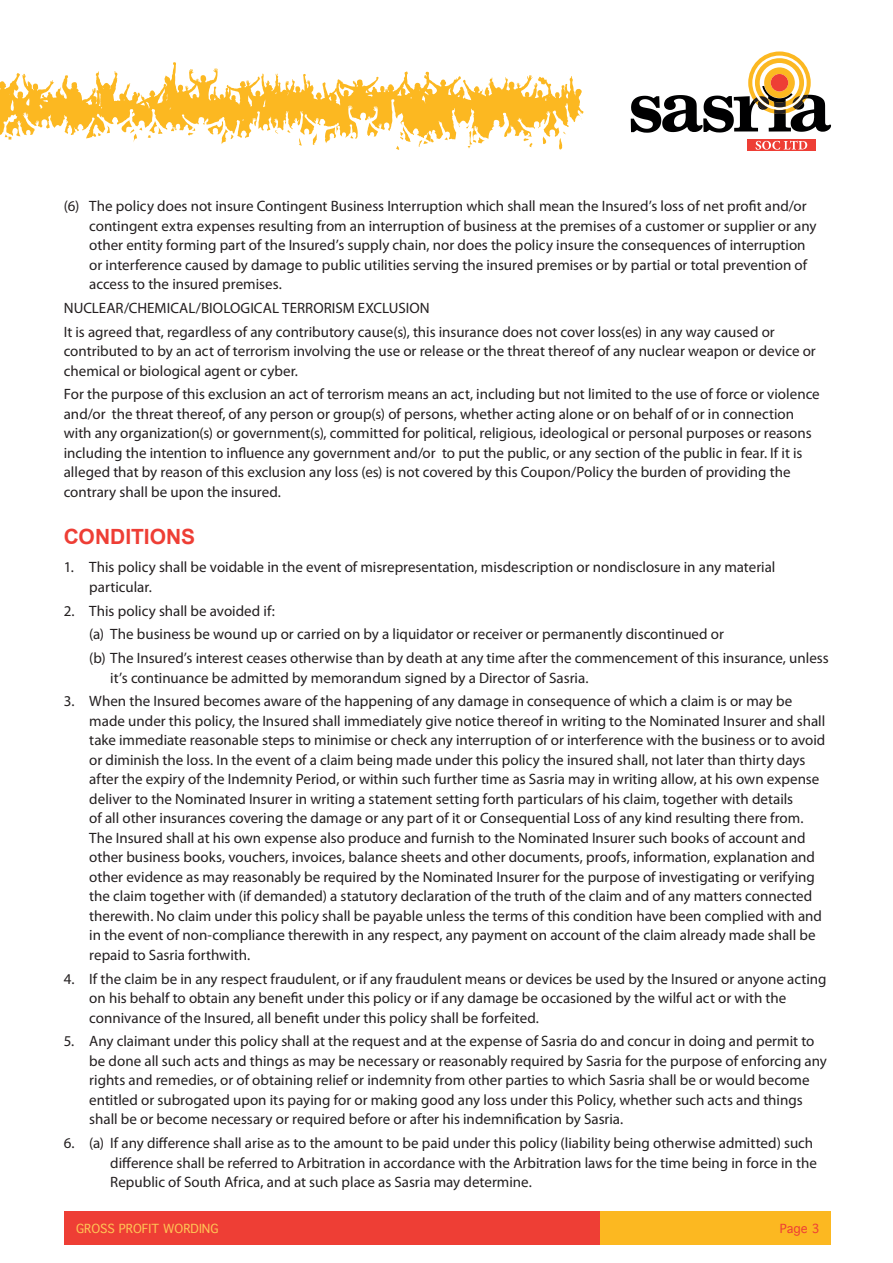
<style>
.page{position:relative;width:893px;height:1263px;background:#fff}
.page>*{position:absolute;margin:0;border:0;box-sizing:border-box;transform-origin:0 0}
.t1{font:700 21px "Arial";color:#ee3e35}
.t2{font:15px/19.5px "Myriad Pro";color:#231f20}
.t3{font:12px "Geneva";color:#fec555}
.t4{font:12px "Geneva";color:#ee3e35}
</style>
<div class="page">
<div style="left:747px;top:139px;width:69px;height:12px;background:#ee3e35"></div>
<svg style="left:756px;top:141px;width:51px;height:9px"></svg>
<svg style="left:631px;top:51px;width:200px;height:82px"></svg>
<div style="left:771px;top:74px;width:17px;height:18px;background:#ee3e35;border-radius:50%"></div>
<div style="left:584px;top:1211px;width:246px;height:33px;background:#fcb821"></div>
<div style="left:65px;top:1211px;width:535px;height:33px;background:#ee3e35"></div>
<svg style="left:467px;top:142px;width:16px;height:7px"></svg>
<svg style="left:0;top:62px;width:559px;height:80px"></svg>
<svg style="left:350px;top:135px;width:3px;height:4px"></svg>
<svg style="left:367px;top:123px;width:11px;height:14px"></svg>
<svg style="left:419px;top:139px;width:15px;height:8px"></svg>
<svg style="left:396px;top:126px;width:15px;height:24px"></svg>
<svg style="left:444px;top:137px;width:4px;height:3px"></svg>
<svg style="left:559px;top:76px;width:25px;height:74px"></svg>
<p class="t2" style="left:89px;top:196px;width:729px;text-indent:-26px">(6) The policy does not insure Contingent Business Interruption which shall mean the Insured’s loss of net profit and/or contingent extra expenses resulting from an interruption of business at the premises of a customer or supplier or any other entity forming part of the Insured’s supply chain, nor does the policy insure the consequences of interruption or interference caused by damage to public utilities serving the insured premises or by partial or total prevention of access to the insured premises.</p>
<p class="t2" style="left:64px;top:296px;width:712px;line-height:23.7px">NUCLEAR/CHEMICAL/BIOLOGICAL TERRORISM EXCLUSION<br>It is agreed that, regardless of any contributory cause(s), this insurance does not cover loss(es) in any way caused or</p>
<p class="t2" style="left:64px;top:341px;width:754px">contributed to by an act of terrorism involving the use or release or the threat thereof of any nuclear weapon or device or chemical or biological agent or cyber.</p>
<p class="t2" style="left:64px;top:384px;width:757px">For the purpose of this exclusion an act of terrorism means an act, including but not limited to the use of force or violence and/or the threat thereof, of any person or group(s) of persons, whether acting alone or on behalf of or in connection with any organization(s) or government(s), committed for political, religious, ideological or personal purposes or reasons including the intention to influence any government and/or to put the public, or any section of the public in fear. If it is alleged that by reason of this exclusion any loss (es) is not covered by this Coupon/Policy the burden of providing the contrary shall be upon the insured.</p>
<h1 class="t1" style="left:64px;top:523px;width:133px">CONDITIONS</h1>
<p class="t2" style="left:89px;top:557px;width:688px;text-indent:-26px">1. This policy shall be voidable in the event of misrepresentation, misdescription or nondisclosure in any material particular.</p>
<p class="t2" style="left:89px;top:598px;width:741px;line-height:23.7px;text-indent:-26px">2. This policy shall be avoided if:<br>(a) The business be wound up or carried on by a liquidator or receiver or permanently discontinued or<br>(b) The Insured’s interest ceases otherwise than by death at any time after the commencement of this insurance, unless</p>
<p class="t2" style="left:110px;top:668px;width:480px">it’s continuance be admitted by memorandum signed by a Director of Sasria.</p>
<p class="t2" style="left:89px;top:691px;width:738px;text-indent:-26px">3. When the Insured becomes aware of the happening of any damage in consequence of which a claim is or may be made under this policy, the Insured shall immediately give notice thereof in writing to the Nominated Insurer and shall take immediate reasonable steps to minimise or check any interruption of or interference with the business or to avoid or diminish the loss. In the event of a claim being made under this policy the insured shall, not later than thirty days after the expiry of the Indemnity Period, or within such further time as Sasria may in writing allow, at his own expense deliver to the Nominated Insurer in writing a statement setting forth particulars of his claim, together with details<br>of all other insurances covering the damage or any part of it or Consequential Loss of any kind resulting there from.<br>The Insured shall at his own expense also produce and furnish to the Nominated Insurer such books of account and other business books, vouchers, invoices, balance sheets and other documents, proofs, information, explanation and other evidence as may reasonably be required by the Nominated Insurer for the purpose of investigating or verifying the claim together with (if demanded) a statutory declaration of the truth of the claim and of any matters connected therewith. No claim under this policy shall be payable unless the terms of this condition have been complied with and in the event of non-compliance therewith in any respect, any payment on account of the claim already made shall be repaid to Sasria forthwith.</p>
<p class="t2" style="left:89px;top:969px;width:739px;text-indent:-26px">4. If the claim be in any respect fraudulent, or if any fraudulent means or devices be used by the Insured or anyone acting on his behalf to obtain any benefit under this policy or if any damage be occasioned by the wilful act or with the connivance of the Insured, all benefit under this policy shall be forfeited.</p>
<p class="t2" style="left:89px;top:1031px;width:739px;text-indent:-26px">5. Any claimant under this policy shall at the request and at the expense of Sasria do and concur in doing and permit to be done all such acts and things as may be necessary or reasonably required by Sasria for the purpose of enforcing any rights and remedies, or of obtaining relief or indemnity from other parties to which Sasria shall be or would become entitled or subrogated upon its paying for or making good any loss under this Policy, whether such acts and things shall be or become necessary or required before or after his indemnification by Sasria.</p>
<p class="t2" style="left:110px;top:1133px;width:708px;text-indent:-46px">6. (a) If any difference shall arise as to the amount to be paid under this policy (liability being otherwise admitted) such difference shall be referred to Arbitration in accordance with the Arbitration laws for the time being in force in the<br>Republic of South Africa, and at such place as Sasria may determine.</p>
<p class="t3" style="left:76px;top:1221px;width:144px">GROSS PROFIT WORDING</p>
<p class="t4" style="left:780px;top:1221px;width:41px">Page 3</p>
</div>
